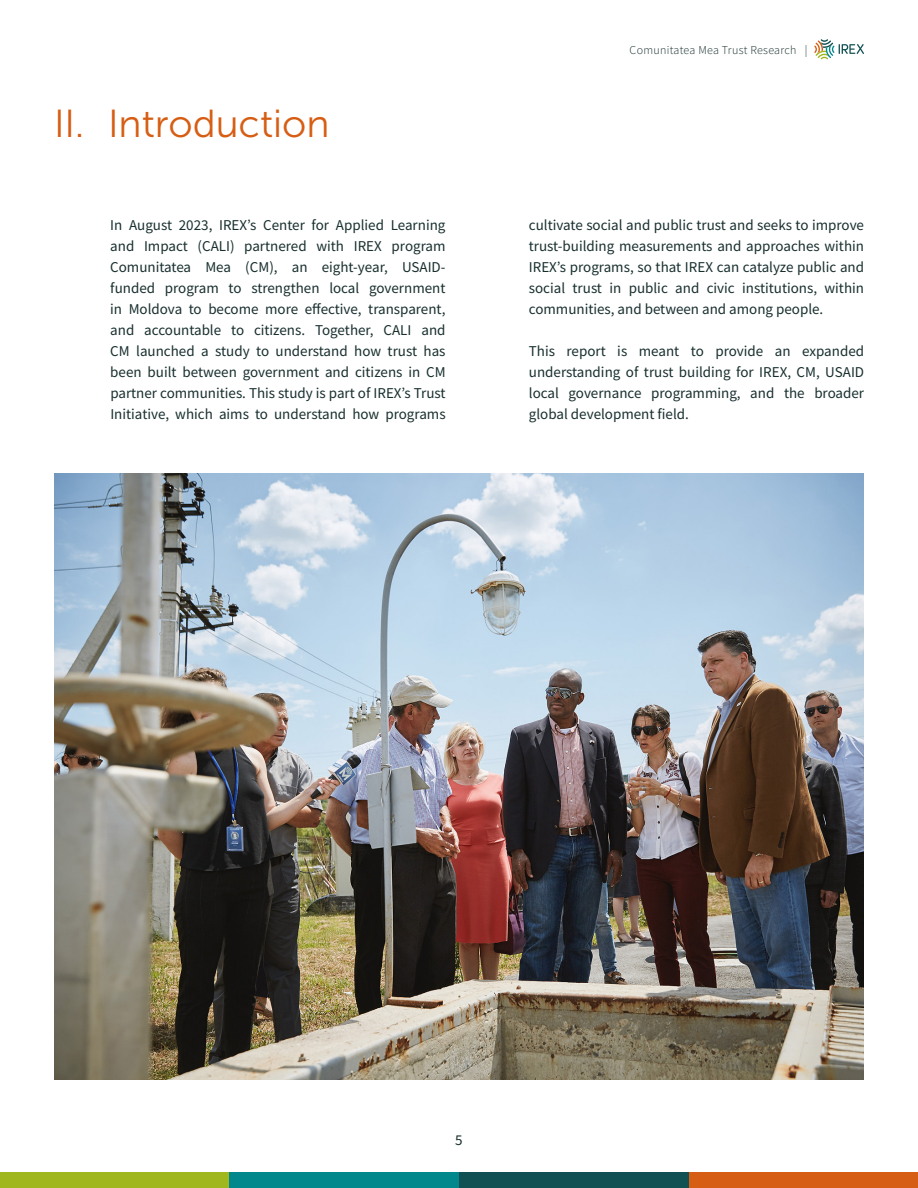
<style>
.page{position:relative;width:918px;height:1188px;background:#fff}
.page>*{position:absolute;margin:0;border:0;box-sizing:border-box;transform-origin:0 0}
.t1{font:39px "Museo Sans 300";color:#d65d14}
.t2{font:15px/21px "Source Sans Pro";color:#182f2e;text-align:justify}
.t3{font:300 12px "Source Sans Pro";letter-spacing:.025em;color:#182f2e}
</style>
<div class="page">
<img style="left:54px;top:473px;width:810px;height:607px">
<div style="left:0;top:1172px;width:230px;height:16px;background:#a0b71e"></div>
<div style="left:688px;top:1172px;width:230px;height:16px;background:#d65d14"></div>
<div style="left:459px;top:1172px;width:229px;height:16px;background:#115153"></div>
<div style="left:230px;top:1172px;width:229px;height:16px;background:#00888d"></div>
<svg style="left:814px;top:39px;width:50px;height:20px"></svg>
<h1 class="t1" style="left:54px;top:103px;width:277px">II. Introduction</h1>
<p class="t3" style="left:630px;top:43px;width:179px">Comunitatea Mea Trust Research |</p>
<p class="t2" style="left:110px;top:214px;width:337px">In August 2023, IREX’s Center for Applied Learning and Impact (CALI) partnered with IREX program Comunitatea Mea (CM), an eight-year, USAID&shy;funded program to strengthen local government in Moldova to become more effective, transparent, and accountable to citizens. Together, CALI and CM launched a study to understand how trust has been built between government and citizens in CM partner communities. This study is part of IREX’s Trust Initiative, which aims to understand how programs</p>
<p class="t2" style="left:529px;top:214px;width:337px">cultivate social and public trust and seeks to improve trust-building measurements and approaches within IREX’s programs, so that IREX can catalyze public and social trust in public and civic institutions, within communities, and between and among people.</p>
<p class="t2" style="left:529px;top:340px;width:337px">This report is meant to provide an expanded understanding of trust building for IREX, CM, USAID local governance programming, and the broader global development field.</p>
<p class="t2" style="left:455px;top:1130px;width:9px">5</p>
</div>
